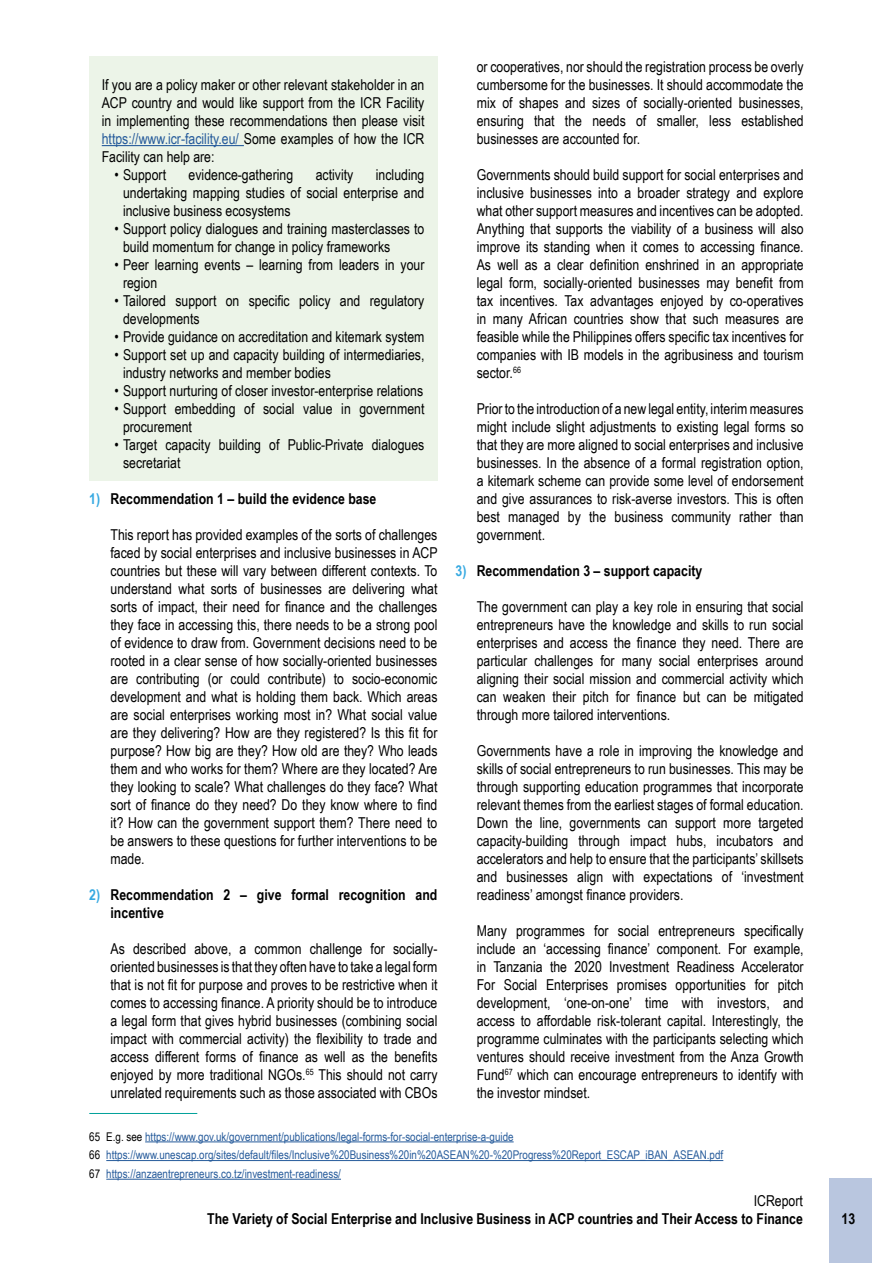
<style>
.page{position:relative;width:893px;height:1263px;background:#fff}
.page>*{position:absolute;margin:0;border:0;box-sizing:border-box;transform-origin:0 0}
.t1{font:15px/18px "Arial Narrow";color:#000;text-align:justify}
.t2{font:700 15px/18px "Arial Narrow";color:#000}
.t3{font:12px/18.6px "Arial Narrow";color:#265b9b}
.s1{color:#36a9e1}
.s2{color:#265b9b}
.s3{color:#000}
</style>
<div class="page">
<div style="left:829px;top:1178px;width:43px;height:85px;background:#b9c6df"></div>
<hr style="left:89px;top:1113px;width:108px;height:1px;background:#00a19a">
<hr style="left:145px;top:1141px;width:369px;height:1px;background:#265b9b">
<hr style="left:106px;top:1160px;width:617px;height:1px;background:#265b9b">
<hr style="left:106px;top:1179px;width:235px;height:1px;background:#265b9b">
<div style="left:89px;top:57px;width:348px;height:424px;background:#ecf4e8"></div>
<hr style="left:102px;top:145px;width:142px;height:1px;background:#265b9b">
<p class="t1" style="left:477px;top:59px;width:328px">or cooperatives, nor should the registration process be overly cumbersome for the businesses. It should accommodate the mix of shapes and sizes of socially-oriented businesses, ensuring that the needs of smaller, less established businesses are accounted for.</p>
<p class="t1" style="left:477px;top:165px;width:328px">Governments should build support for social enterprises and inclusive businesses into a broader strategy and explore what other support measures and incentives can be adopted.<br>Anything that supports the viability of a business will also improve its standing when it comes to accessing finance.<br>As well as a clear definition enshrined in an appropriate legal form, socially-oriented businesses may benefit from tax incentives. Tax advantages enjoyed by co-operatives in many African countries show that such measures are feasible while the Philippines offers specific tax incentives for companies with IB models in the agribusiness and tourism sector.<sup>66</sup></p>
<p class="t1" style="left:477px;top:399px;width:328px">Prior to the introduction of a new legal entity, interim measures might include slight adjustments to existing legal forms so that they are more aligned to social enterprises and inclusive businesses. In the absence of a formal registration option, a kitemark scheme can provide some level of endorsement and give assurances to risk-averse investors. This is often best managed by the business community rather than government.</p>
<p class="t2" style="left:455px;top:561px;width:248px"><span class="s1">3)</span> Recommendation 3 – support capacity</p>
<p class="t1" style="left:477px;top:597px;width:328px">The government can play a key role in ensuring that social entrepreneurs have the knowledge and skills to run social enterprises and access the finance they need. There are particular challenges for many social enterprises around aligning their social mission and commercial activity which can weaken their pitch for finance but can be mitigated through more tailored interventions.</p>
<p class="t1" style="left:477px;top:741px;width:328px">Governments have a role in improving the knowledge and skills of social entrepreneurs to run businesses. This may be through supporting education programmes that incorporate relevant themes from the earliest stages of formal education.<br>Down the line, governments can support more targeted capacity-building through impact hubs, incubators and accelerators and help to ensure that the participants’ skillsets and businesses align with expectations of ‘investment readiness’ amongst finance providers.</p>
<p class="t1" style="left:477px;top:921px;width:328px">Many programmes for social entrepreneurs specifically include an ‘accessing finance’ component. For example, in Tanzania the 2020 Investment Readiness Accelerator For Social Enterprises promises opportunities for pitch development, ‘one-on-one’ time with investors, and access to affordable risk-tolerant capital. Interestingly, the programme culminates with the participants selecting which ventures should receive investment from the Anza Growth Fund<sup>67</sup> which can encourage entrepreneurs to identify with the investor mindset.</p>
<p class="t1" style="left:102px;top:75px;width:324px">If you are a policy maker or other relevant stakeholder in an ACP country and would like support from the ICR Facility in implementing these recommendations then please visit <span class="s2">https://www.icr-facility.eu/</span> Some examples of how the ICR Facility can help are:</p>
<p class="t1" style="left:115px;top:167px;width:53px">• Support</p>
<p class="t1" style="left:189px;top:165px;width:106px">evidence-gathering</p>
<p class="t1" style="left:316px;top:165px;width:39px">activity</p>
<p class="t1" style="left:123px;top:165px;width:303px;text-indent:253px">including undertaking mapping studies of social enterprise and inclusive business ecosystems</p>
<p class="t1" style="left:123px;top:221px;width:303px;text-indent:-9px">• Support policy dialogues and training masterclasses to build momentum for change in policy frameworks</p>
<p class="t1" style="left:123px;top:257px;width:303px;text-indent:-9px">• Peer learning events – learning from leaders in your region</p>
<p class="t1" style="left:123px;top:293px;width:303px;text-indent:-9px">• Tailored support on specific policy and regulatory developments</p>
<p class="t1" style="left:115px;top:329px;width:311px">• Provide guidance on accreditation and kitemark system</p>
<p class="t1" style="left:123px;top:347px;width:303px;text-indent:-9px">• Support set up and capacity building of intermediaries, industry networks and member bodies</p>
<p class="t1" style="left:115px;top:383px;width:310px">• Support nurturing of closer investor-enterprise relations</p>
<p class="t1" style="left:123px;top:401px;width:303px;text-indent:-9px">• Support embedding of social value in government procurement</p>
<p class="t1" style="left:123px;top:437px;width:303px;text-indent:-9px">• Target capacity building of Public-Private dialogues secretariat</p>
<p class="t2" style="left:89px;top:489px;width:289px"><span class="s1">1)</span> Recommendation 1 – build the evidence base</p>
<p class="t1" style="left:111px;top:525px;width:329px">This report has provided examples of the sorts of challenges faced by social enterprises and inclusive businesses in ACP countries but these will vary between different contexts. To understand what sorts of businesses are delivering what sorts of impact, their need for finance and the challenges they face in accessing this, there needs to be a strong pool of evidence to draw from. Government decisions need to be rooted in a clear sense of how socially-oriented businesses are contributing (or could contribute) to socio-economic development and what is holding them back. Which areas are social enterprises working most in? What social value are they delivering? How are they registered? Is this fit for purpose? How big are they? How old are they? Who leads them and who works for them? Where are they located? Are they looking to scale? What challenges do they face? What sort of finance do they need? Do they know where to find it? How can the government support them? There need to be answers to these questions for further interventions to be made.</p>
<p class="t2" style="left:111px;top:885px;width:328px;text-indent:-21px"><span class="s1">2)</span> Recommendation 2 – give formal recognition and incentive</p>
<p class="t1" style="left:111px;top:939px;width:328px">As described above, a common challenge for socially&shy;oriented businesses is that they often have to take a legal form that is not fit for purpose and proves to be restrictive when it comes to accessing finance. A priority should be to introduce a legal form that gives hybrid businesses (combining social impact with commercial activity) the flexibility to trade and access different forms of finance as well as the benefits enjoyed by more traditional NGOs.<sup>65</sup> This should not carry unrelated requirements such as those associated with CBOs</p>
<p class="t3" style="left:89px;top:1127px;width:635px"><span class="s3">65 E.g. see</span> https://www.gov.uk/government/publications/legal-forms-for-social-enterprise-a-guide<br><span class="s3">66</span> https://www.unescap.org/sites/default/files/Inclusive%20Business%20in%20ASEAN%20-%20Progress%20Report_ESCAP_iBAN_ASEAN.pdf<br><span class="s3">67</span> https://anzaentrepreneurs.co.tz/investment-readiness/</p>
<p class="t1" style="left:754px;top:1193px;width:51px">ICReport</p>
<p class="t2" style="left:207px;top:1211px;width:597px">The Variety of Social Enterprise and Inclusive Business in ACP countries and Their Access to Finance</p>
<p class="t2" style="left:842px;top:1209px;width:15px">13</p>
</div>
